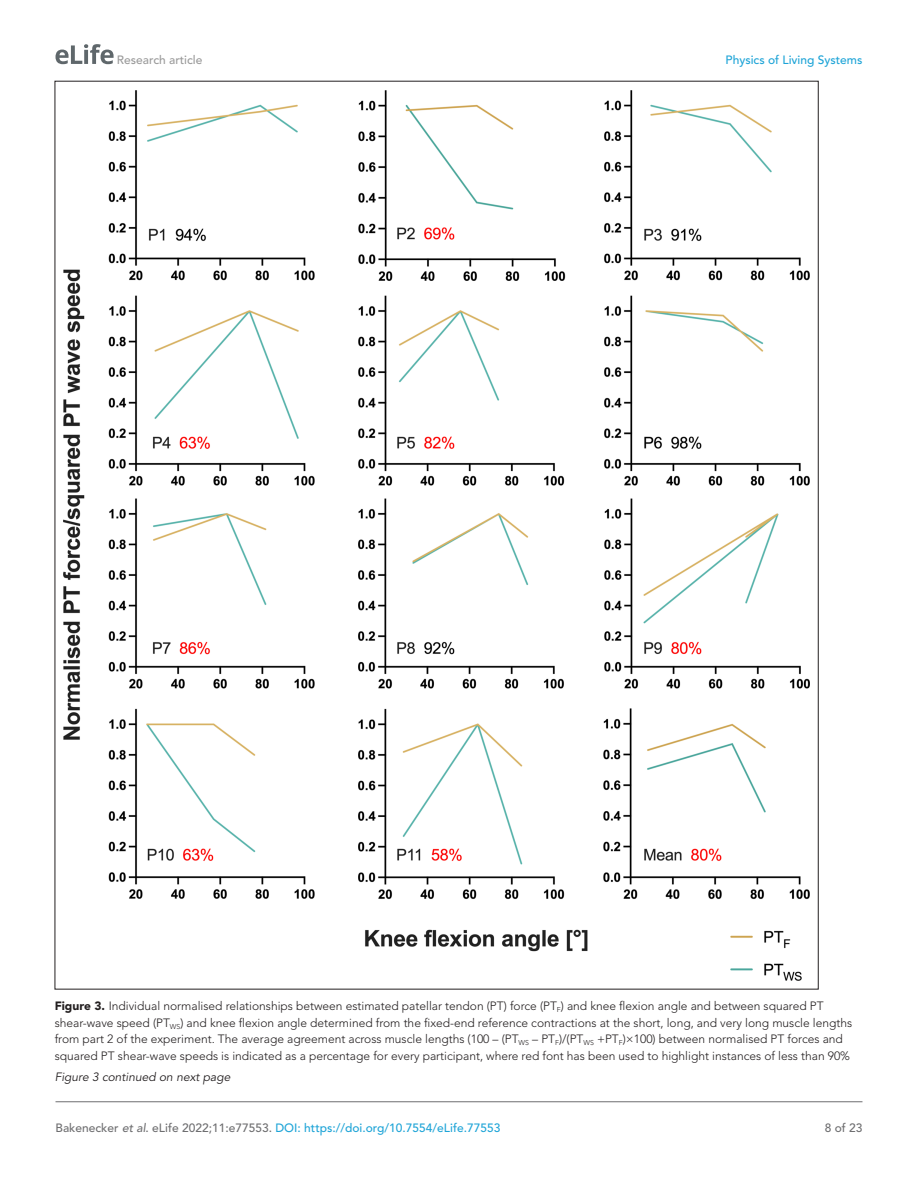
<style>
.page{position:relative;width:918px;height:1188px;background:#fff}
.page>*{position:absolute;margin:0;border:0;box-sizing:border-box;transform-origin:0 0}
.t1{font:300 12px/16.5px "Avenir LT Std";color:#231f20}
.t2{font:500 12px "Avenir LT Std";color:#1ea4d7}
.t3{font:italic 12px "Avenir LT Std";color:#231f20}
.t4{font:500 12px "Avenir LT Std";color:#9a9a9a}
.t5{font:500 12px "Avenir LT Std";color:#6e6e70}
.s1{font-weight:900}
.s2{color:#6e6e70}
.s3{font-style:italic;color:#6e6e70}
</style>
<div class="page">
<svg style="left:56px;top:44px;width:58px;height:20px"></svg>
<hr style="left:56px;top:1101px;width:806px;height:1px;background:#6e6e70">
<img style="left:64px;top:90px;width:745px;height:890px">
<p class="t4" style="left:117px;top:53px;width:87px">Research article</p>
<p class="t2" style="left:726px;top:53px;width:138px">Physics of Living Systems</p>
<p class="t1" style="left:55px;top:998px;width:799px"><span class="s1">Figure 3.</span> Individual normalised relationships between estimated patellar tendon (PT) force (PT<sub>F</sub>) and knee flexion angle and between squared PT shear-wave speed (PT<sub>WS</sub>) and knee flexion angle determined from the fixed-end reference contractions at the short, long, and very long muscle lengths from part 2 of the experiment. The average agreement across muscle lengths (100 – (PT<sub>WS</sub> – PT<sub>F</sub>)/(PT<sub>WS</sub> +PT<sub>F</sub>)×100) between normalised PT forces and squared PT shear-wave speeds is indicated as a percentage for every participant, where red font has been used to highlight instances of less than 90%</p>
<p class="t3" style="left:55px;top:1070px;width:177px">Figure 3 continued on next page</p>
<p class="t2" style="left:56px;top:1121px;width:446px"><span class="s2">Bakenecker</span> <span class="s3">et al</span><span class="s2">. eLife 2022;11:e77553.</span> DOI: https://doi.org/10.7554/eLife.77553</p>
<p class="t5" style="left:825px;top:1121px;width:39px">8 of 23</p>
</div>
